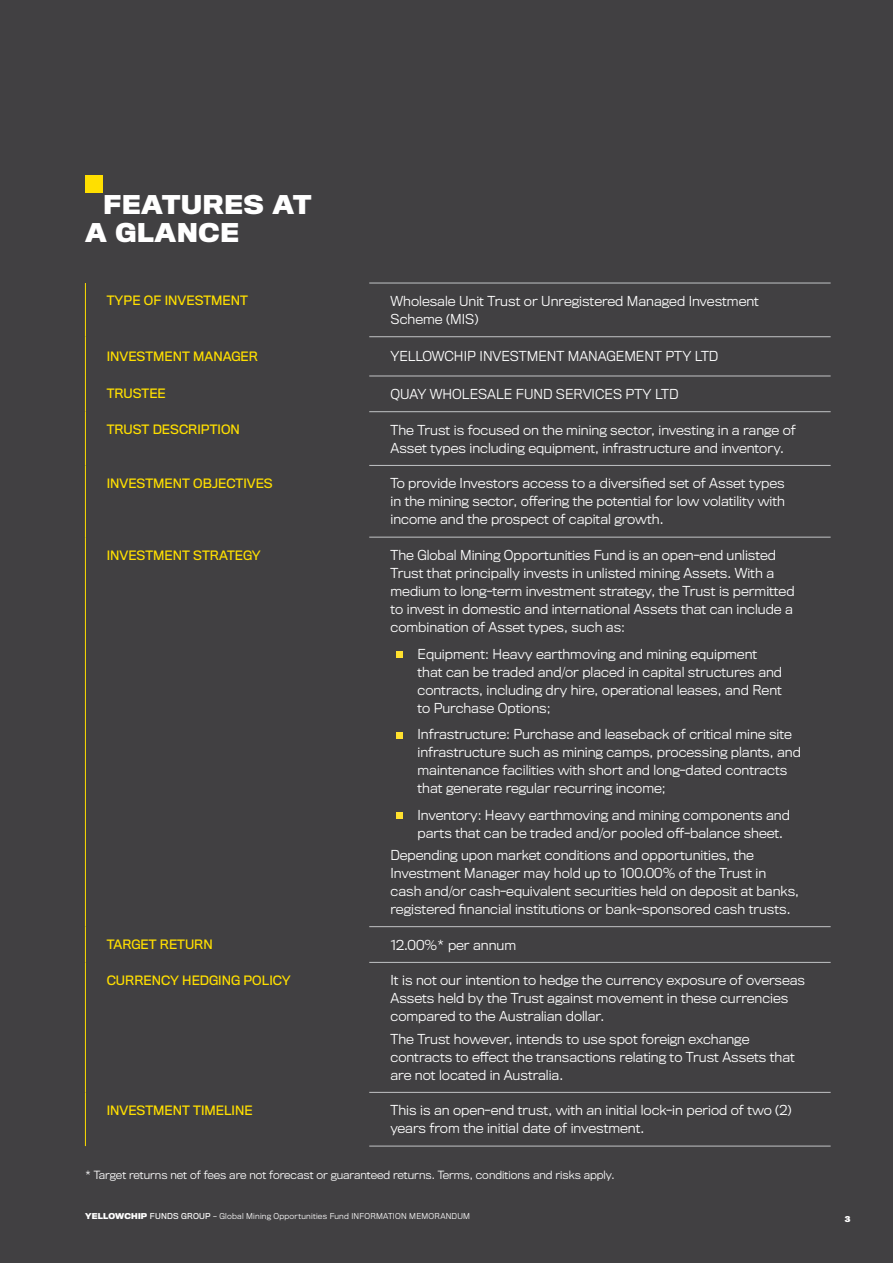
<style>
.page{position:relative;width:893px;height:1263px;background:#414042}
.page>*{position:absolute;margin:0;border:0;box-sizing:border-box;transform-origin:0 0}
.t1{font:300 48px "Titling Gothic FB";color:#ffe12e;scale:1.25 1}
.t2{font:700 24px/28.8px "Titling Gothic FB";letter-spacing:.03em;color:#fff}
.t3{font:300 12.75px/18px "Titling Gothic FB";color:#fff}
.t4{font:12px "Titling Gothic FB";color:#ffdf00}
.t5{font:300 10.5px "Titling Gothic FB";color:#fff}
.t6{font:300 7.5px "Titling Gothic FB";letter-spacing:.03em;color:#fff}
.t7{font:700 7.5px "Titling Gothic FB";color:#fff}
.s1{font-weight:700}
.s2{font-weight:400}
</style>
<div class="page">
<div style="left:85px;top:175px;width:18px;height:18px;background:#ffdf00"></div>
<hr style="left:369px;top:283px;width:462px;height:1px;background:#c2c4c6">
<hr style="left:369px;top:336px;width:462px;height:1px;background:#c2c4c6">
<hr style="left:369px;top:376px;width:462px;height:1px;background:#c2c4c6">
<hr style="left:369px;top:411px;width:462px;height:1px;background:#c2c4c6">
<hr style="left:369px;top:465px;width:462px;height:1px;background:#c2c4c6">
<hr style="left:369px;top:537px;width:462px;height:1px;background:#c2c4c6">
<hr style="left:369px;top:926px;width:462px;height:1px;background:#c2c4c6">
<hr style="left:369px;top:962px;width:462px;height:1px;background:#c2c4c6">
<hr style="left:369px;top:1092px;width:462px;height:1px;background:#c2c4c6">
<hr style="left:369px;top:1146px;width:462px;height:1px;background:#c2c4c6">
<hr style="left:85px;top:283px;width:1px;height:54px;background:#ffdf00">
<hr style="left:85px;top:337px;width:1px;height:39px;background:#ffdf00">
<hr style="left:85px;top:376px;width:1px;height:36px;background:#ffdf00">
<hr style="left:85px;top:412px;width:1px;height:53px;background:#ffdf00">
<hr style="left:85px;top:465px;width:1px;height:72px;background:#ffdf00">
<hr style="left:85px;top:537px;width:1px;height:390px;background:#ffdf00">
<hr style="left:85px;top:927px;width:1px;height:35px;background:#ffdf00">
<hr style="left:85px;top:962px;width:1px;height:130px;background:#ffdf00">
<hr style="left:85px;top:1092px;width:1px;height:54px;background:#ffdf00">
<h2 class="t2" style="left:85px;top:189px;width:228px;text-indent:18px">FEATURES AT<br>A GLANCE</h2>
<p class="t4" style="left:107px;top:294px;width:143px">TYPE OF INVESTMENT</p>
<p class="t3" style="left:390px;top:292px;width:370px">Wholesale Unit Trust or Unregistered Managed Investment<br>Scheme (MIS)</p>
<p class="t4" style="left:107px;top:349px;width:153px">INVESTMENT MANAGER</p>
<p class="t3" style="left:390px;top:347px;width:329px">YELLOWCHIP INVESTMENT MANAGEMENT PTY LTD</p>
<p class="t4" style="left:107px;top:387px;width:61px">TRUSTEE</p>
<p class="t3" style="left:390px;top:385px;width:289px">QUAY WHOLESALE FUND SERVICES PTY LTD</p>
<p class="t4" style="left:107px;top:422px;width:135px">TRUST DESCRIPTION</p>
<p class="t3" style="left:390px;top:421px;width:407px">The Trust is focused on the mining sector, investing in a range of<br>Asset types including equipment, infrastructure and inventory.</p>
<p class="t4" style="left:107px;top:476px;width:168px">INVESTMENT OBJECTIVES</p>
<p class="t3" style="left:390px;top:474px;width:396px;text-align:justify">To provide Investors access to a diversified set of Asset types in the mining sector, offering the potential for low volatility with income and the prospect of capital growth.</p>
<p class="t4" style="left:107px;top:548px;width:156px">INVESTMENT STRATEGY</p>
<p class="t3" style="left:390px;top:546px;width:405px">The Global Mining Opportunities Fund is an open-end unlisted Trust that principally invests in unlisted mining Assets. With a medium to long-term investment strategy, the Trust is permitted to invest in domestic and international Assets that can include a combination of Asset types, such as:</p>
<h1 class="t1" style="left:390px;top:611px;width:16px">.</h1>
<p class="t3" style="left:417px;top:645px;width:366px">Equipment: Heavy earthmoving and mining equipment that can be traded and/or placed in capital structures and contracts, including dry hire, operational leases, and Rent to Purchase Options;</p>
<h1 class="t1" style="left:390px;top:692px;width:16px">.</h1>
<p class="t3" style="left:417px;top:725px;width:385px">Infrastructure: Purchase and leaseback of critical mine site infrastructure such as mining camps, processing plants, and maintenance facilities with short and long-dated contracts that generate regular recurring income;</p>
<h1 class="t1" style="left:390px;top:772px;width:16px">.</h1>
<p class="t3" style="left:417px;top:806px;width:374px">Inventory: Heavy earthmoving and mining components and parts that can be traded and/or pooled off-balance sheet.</p>
<p class="t3" style="left:390px;top:846px;width:410px">Depending upon market conditions and opportunities, the Investment Manager may hold up to 100.00% of the Trust in cash and/or cash-equivalent securities held on deposit at banks, registered financial institutions or bank-sponsored cash trusts.</p>
<p class="t4" style="left:107px;top:937px;width:108px">TARGET RETURN</p>
<p class="t3" style="left:390px;top:936px;width:127px">12.00%* per annum</p>
<p class="t4" style="left:107px;top:973px;width:185px">CURRENCY HEDGING POLICY</p>
<p class="t3" style="left:390px;top:971px;width:416px">It is not our intention to hedge the currency exposure of overseas<br>Assets held by the Trust against movement in these currencies compared to the Australian dollar.</p>
<p class="t3" style="left:390px;top:1030px;width:406px">The Trust however, intends to use spot foreign exchange contracts to effect the transactions relating to Trust Assets that are not located in Australia.</p>
<p class="t4" style="left:107px;top:1103px;width:148px">INVESTMENT TIMELINE</p>
<p class="t3" style="left:390px;top:1101px;width:402px">This is an open-end trust, with an initial lock-in period of two (2) years from the initial date of investment.</p>
<p class="t5" style="left:85px;top:1168px;width:531px">* Target returns net of fees are not forecast or guaranteed returns. Terms, conditions and risks apply.</p>
<p class="t6" style="left:85px;top:1212px;width:386px"><span class="s1">YELLOWCHIP</span> <span class="s2">FUNDS GROUP</span> – Global Mining Opportunities Fund INFORMATION MEMORANDUM</p>
<p class="t7" style="left:845px;top:1214px;width:7px">3</p>
</div>
